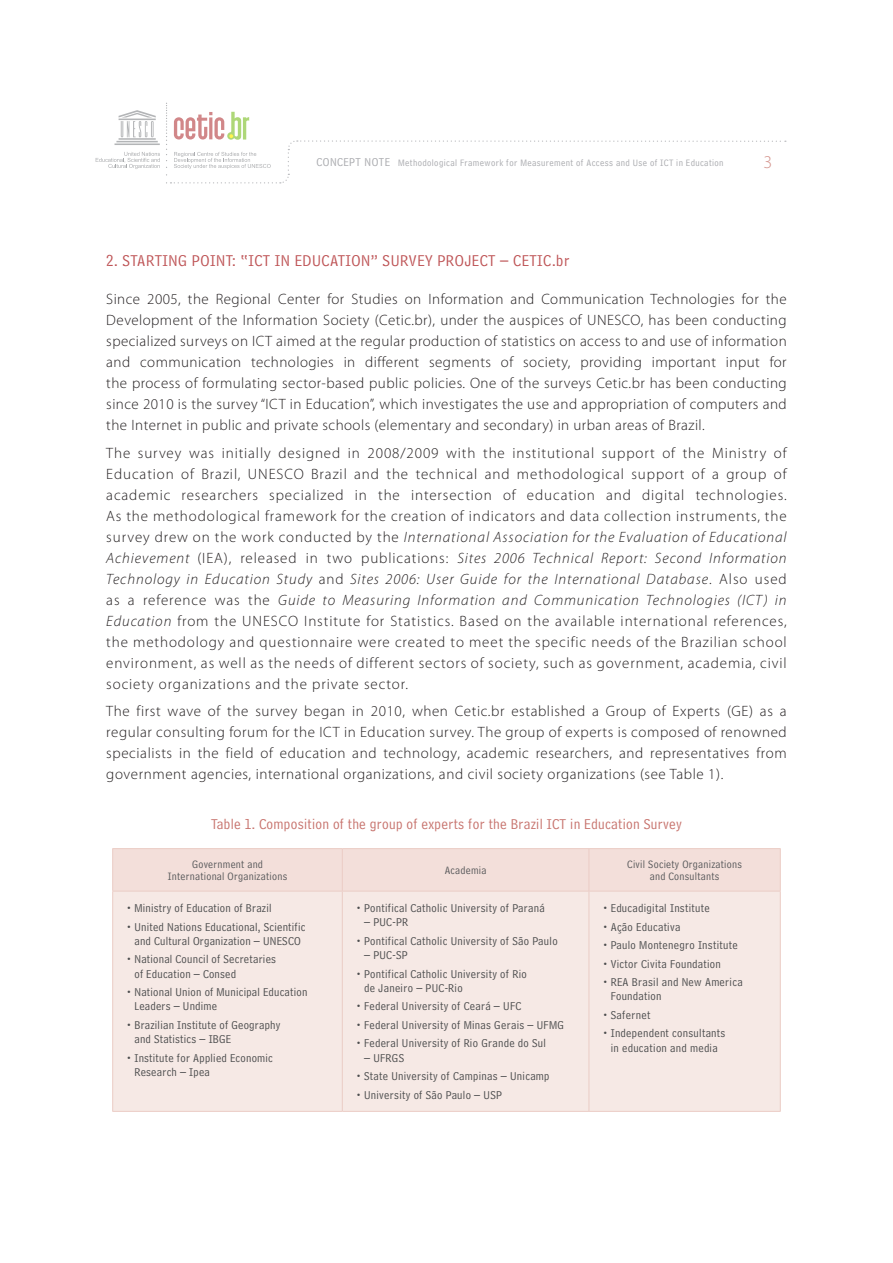
<style>
.page{position:relative;width:893px;height:1263px;background:#fff}
.page>*{position:absolute;margin:0;border:0;box-sizing:border-box;transform-origin:0 0}
.t1{font:300 18px "Myriad Pro";color:#d3918a}
.TIT_1{font:16.5px "Bell Centennial Std Address";letter-spacing:.03em;color:#be5456}
.Texto{font:300 15px/21px "Myriad Pro";letter-spacing:.04em;color:#231f20;text-align:justify}
.TAb_Titulo{font:15px "Bell Centennial Std Address";letter-spacing:.02em;color:#c7736d}
.t2{font:12px/14.2px "Bell Centennial Std Address";letter-spacing:.025em;color:#4b4c4d}
.Tab_Tit_int{font:11.25px/12px "Bell Centennial Std Address";letter-spacing:.025em;color:#57585a;text-align:center}
.t3{font:9.75px "Bell Centennial Std Address";letter-spacing:.04em;color:#a8a9ad}
.s1{font-size:12px}
.s2{font-style:italic}
</style>
<div class="page">
<svg style="left:115px;top:110px;width:45px;height:35px"></svg>
<svg style="left:166px;top:103px;width:620px;height:81px"></svg>
<svg style="left:96px;top:152px;width:64px;height:17px"></svg>
<div style="left:113px;top:849px;width:667px;height:42px;background:#f3dfda"></div>
<div style="left:113px;top:892px;width:667px;height:219px;background:#f6e9e5"></div>
<hr style="left:112px;top:891px;width:1px;height:220px;background:#ebccc5">
<hr style="left:342px;top:891px;width:1px;height:220px;background:#ebccc5">
<hr style="left:589px;top:891px;width:1px;height:220px;background:#ebccc5">
<hr style="left:780px;top:891px;width:1px;height:220px;background:#ebccc5">
<hr style="left:112px;top:1111px;width:230px;height:1px;background:#ebccc5">
<hr style="left:342px;top:1111px;width:247px;height:1px;background:#ebccc5">
<hr style="left:589px;top:1111px;width:192px;height:1px;background:#ebccc5">
<hr style="left:112px;top:848px;width:230px;height:1px;background:#ebccc5">
<hr style="left:112px;top:849px;width:1px;height:42px;background:#ebccc5">
<hr style="left:112px;top:891px;width:230px;height:1px;background:#ebccc5">
<hr style="left:342px;top:848px;width:247px;height:1px;background:#ebccc5">
<hr style="left:342px;top:849px;width:1px;height:42px;background:#ebccc5">
<hr style="left:342px;top:891px;width:247px;height:1px;background:#ebccc5">
<hr style="left:589px;top:848px;width:192px;height:1px;background:#ebccc5">
<hr style="left:589px;top:849px;width:1px;height:42px;background:#ebccc5">
<hr style="left:780px;top:849px;width:1px;height:42px;background:#ebccc5">
<hr style="left:589px;top:891px;width:192px;height:1px;background:#ebccc5">
<p class="t3" style="left:317px;top:157px;width:408px"><span class="s1">CONCEPT NOTE</span> Methodological Framework for Measurement of Access and Use of ICT in Education</p>
<p class="t1" style="left:764px;top:151px;width:10px">3</p>
<p class="TIT_1" style="left:106px;top:251px;width:465px">2. STARTING POINT: “ICT IN EDUCATION” SURVEY PROJECT – CETIC.br</p>
<p class="Texto" style="left:106px;top:289px;width:682px">Since 2005, the Regional Center for Studies on Information and Communication Technologies for the Development of the Information Society (Cetic.br), under the auspices of UNESCO, has been conducting specialized surveys on ICT aimed at the regular production of statistics on access to and use of information and communication technologies in different segments of society, providing important input for the process of formulating sector-based public policies. One of the surveys Cetic.br has been conducting since 2010 is the survey “ICT in Education”, which investigates the use and appropriation of computers and the Internet in public and private schools (elementary and secondary) in urban areas of Brazil.</p>
<p class="Texto" style="left:106px;top:442px;width:682px">The survey was initially designed in 2008/2009 with the institutional support of the Ministry of Education of Brazil, UNESCO Brazil and the technical and methodological support of a group of academic researchers specialized in the intersection of education and digital technologies.<br>As the methodological framework for the creation of indicators and data collection instruments, the survey drew on the work conducted by the <span class="s2">International Association for the Evaluation of Educational Achievement</span> (IEA), released in two publications: <span class="s2">Sites 2006 Technical Report: Second Information Technology in Education Study</span> and <span class="s2">Sites 2006: User Guide for the International Database</span>. Also used as a reference was the <span class="s2">Guide to Measuring Information and Communication Technologies (ICT) in Education</span> from the UNESCO Institute for Statistics. Based on the available international references, the methodology and questionnaire were created to meet the specific needs of the Brazilian school environment, as well as the needs of different sectors of society, such as government, academia, civil society organizations and the private sector.</p>
<p class="Texto" style="left:106px;top:700px;width:682px">The first wave of the survey began in 2010, when Cetic.br established a Group of Experts (GE) as a regular consulting forum for the ICT in Education survey. The group of experts is composed of renowned specialists in the field of education and technology, academic researchers, and representatives from government agencies, international organizations, and civil society organizations (see Table 1).</p>
<p class="TAb_Titulo" style="left:211px;top:816px;width:472px">Table 1. Composition of the group of experts for the Brazil ICT in Education Survey</p>
<p class="Tab_Tit_int" style="left:168px;top:858px;width:121px">Government and<br>International Organizations</p>
<p class="Tab_Tit_int" style="left:445px;top:864px;width:43px">Academia</p>
<p class="Tab_Tit_int" style="left:627px;top:858px;width:116px">Civil Society Organizations and Consultants</p>
<p class="t2" style="left:125px;top:901px;width:148px">•Ministry of Education of Brazil</p>
<p class="t2" style="left:125px;top:919px;width:181px;text-align:center">• United Nations Educational, Scientific and Cultural Organization – UNESCO</p>
<p class="t2" style="left:134px;top:952px;width:143px;text-indent:-9px">• National Council of Secretaries of Education – Consed</p>
<p class="t2" style="left:134px;top:985px;width:174px;text-indent:-9px">• National Union of Municipal Education<br>Leaders – Undime</p>
<p class="t2" style="left:134px;top:1018px;width:148px;text-indent:-9px">• Brazilian Institute of Geography and Statistics – IBGE</p>
<p class="t2" style="left:134px;top:1050px;width:140px;text-indent:-9px">• Institute for Applied Economic<br>Research – Ipea</p>
<p class="t2" style="left:355px;top:901px;width:191px">• Pontifical Catholic University of Paraná</p>
<p class="t2" style="left:364px;top:915px;width:46px">– PUC-PR</p>
<p class="t2" style="left:355px;top:934px;width:204px">• Pontifical Catholic University of São Paulo</p>
<p class="t2" style="left:364px;top:948px;width:45px">– PUC-SP</p>
<p class="t2" style="left:364px;top:966px;width:164px;text-indent:-9px">• Pontifical Catholic University of Rio de Janeiro – PUC-Rio</p>
<p class="t2" style="left:355px;top:999px;width:168px">• Federal University of Ceará – UFC</p>
<p class="t2" style="left:355px;top:1018px;width:210px">• Federal University of Minas Gerais – UFMG</p>
<p class="t2" style="left:355px;top:1036px;width:193px">• Federal University of Rio Grande do Sul</p>
<p class="t2" style="left:364px;top:1050px;width:42px">– UFRGS</p>
<p class="t2" style="left:355px;top:1069px;width:196px">• State University of Campinas – Unicamp</p>
<p class="t2" style="left:355px;top:1087px;width:148px">• University of São Paulo – USP</p>
<p class="t2" style="left:602px;top:901px;width:110px">• Educadigital Institute</p>
<p class="t2" style="left:602px;top:919px;width:80px">• Ação Educativa</p>
<p class="t2" style="left:602px;top:938px;width:138px">• Paulo Montenegro Institute</p>
<p class="t2" style="left:602px;top:956px;width:121px">• Victor Civita Foundation</p>
<p class="t2" style="left:611px;top:975px;width:133px;text-indent:-9px">• REA Brasil and New America<br>Foundation</p>
<p class="t2" style="left:602px;top:1008px;width:50px">• Safernet</p>
<p class="t2" style="left:602px;top:1026px;width:125px;text-align:center">• Independent consultants in education and media</p>
</div>
